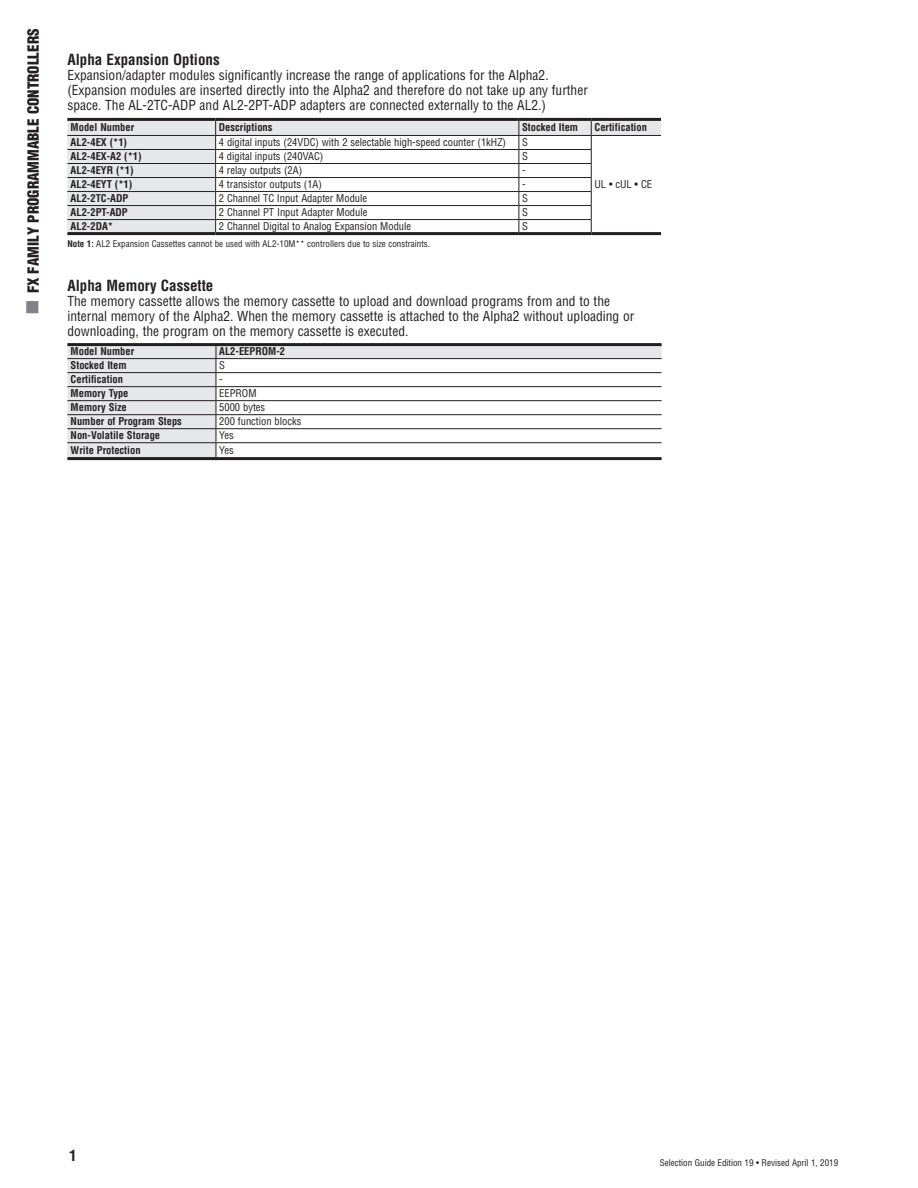
<style>
.page{position:relative;width:918px;height:1188px;background:#fff}
.page>*{position:absolute;margin:0;border:0;box-sizing:border-box;transform-origin:0 0}
.Chart_Headers_10_pt{font:700 condensed 15px "Helvetica LT Std";color:#231f20}
.t1{font:900 condensed 15px "Helvetica LT Std";color:#231f20}
.Chart_Headers_10_pt-2{font:condensed 13.5px/15px "Helvetica LT Std";color:#231f20}
.t2{font:condensed 10.5px "Helvetica LT Std";color:#231f20}
.t3{font:700 condensed 10.5px "Helvetica LT Std";color:#231f20}
.t4{font:condensed 9px "Helvetica LT Std";color:#231f20}
.s1{color:#808285}
.s2{font-weight:700}
</style>
<div class="page">
<div style="left:67px;top:121px;width:594px;height:111px;background:#e6e7e9"></div>
<svg style="left:592px;top:136px;width:69px;height:96px"></svg>
<hr style="left:67px;top:118px;width:149px;height:3px;background:#231f20">
<hr style="left:216px;top:118px;width:303px;height:3px;background:#231f20">
<hr style="left:519px;top:118px;width:72px;height:3px;background:#231f20">
<hr style="left:591px;top:118px;width:70px;height:3px;background:#231f20">
<hr style="left:67px;top:232px;width:149px;height:3px;background:#231f20">
<hr style="left:216px;top:232px;width:303px;height:3px;background:#231f20">
<hr style="left:519px;top:232px;width:72px;height:3px;background:#231f20">
<hr style="left:591px;top:232px;width:70px;height:3px;background:#231f20">
<hr style="left:67px;top:135px;width:149px;height:1px;background:#231f20">
<hr style="left:591px;top:135px;width:70px;height:1px;background:#231f20">
<hr style="left:67px;top:149px;width:149px;height:1px;background:#231f20">
<hr style="left:67px;top:163px;width:149px;height:1px;background:#231f20">
<hr style="left:67px;top:177px;width:149px;height:1px;background:#231f20">
<hr style="left:67px;top:191px;width:149px;height:1px;background:#231f20">
<hr style="left:67px;top:205px;width:149px;height:1px;background:#231f20">
<hr style="left:67px;top:219px;width:149px;height:1px;background:#231f20">
<svg style="left:215px;top:121px;width:377px;height:113px"></svg>
<svg style="left:67px;top:346px;width:595px;height:111px;background:#e3e4e6"></svg>
<svg style="left:217px;top:359px;width:445px;height:98px"></svg>
<hr style="left:67px;top:343px;width:149px;height:3px;background:#231f20">
<hr style="left:216px;top:343px;width:446px;height:3px;background:#231f20">
<hr style="left:67px;top:457px;width:149px;height:3px;background:#231f20">
<hr style="left:216px;top:457px;width:446px;height:3px;background:#231f20">
<hr style="left:67px;top:358px;width:149px;height:1px;background:#231f20">
<hr style="left:216px;top:358px;width:446px;height:1px;background:#231f20">
<hr style="left:67px;top:372px;width:149px;height:1px;background:#231f20">
<hr style="left:216px;top:372px;width:446px;height:1px;background:#231f20">
<hr style="left:67px;top:386px;width:149px;height:1px;background:#231f20">
<hr style="left:216px;top:386px;width:446px;height:1px;background:#231f20">
<hr style="left:67px;top:400px;width:149px;height:1px;background:#231f20">
<hr style="left:216px;top:400px;width:446px;height:1px;background:#231f20">
<hr style="left:67px;top:414px;width:149px;height:1px;background:#231f20">
<hr style="left:216px;top:414px;width:446px;height:1px;background:#231f20">
<hr style="left:67px;top:428px;width:149px;height:1px;background:#231f20">
<hr style="left:216px;top:428px;width:446px;height:1px;background:#231f20">
<hr style="left:67px;top:442px;width:149px;height:1px;background:#231f20">
<hr style="left:216px;top:442px;width:446px;height:1px;background:#231f20">
<svg style="left:216px;top:346px;width:1px;height:111px"></svg>
<p class="t1" style="left:24px;top:315px;width:288px;rotate:-90deg"><span class="s1">■</span> FX FAMILY PROGRAMMABLE CONTROLLERS</p>
<p class="Chart_Headers_10_pt" style="left:67px;top:50px;width:154px">Alpha Expansion Options</p>
<p class="Chart_Headers_10_pt-2" style="left:67px;top:68px;width:522px">Expansion/adapter modules significantly increase the range of applications for the Alpha2. (Expansion modules are inserted directly into the Alpha2 and therefore do not take up any further space. The AL-2TC-ADP and AL2-2PT-ADP adapters are connected externally to the AL2.)</p>
<p class="t3" style="left:71px;top:121px;width:65px">Model Number</p>
<p class="t3" style="left:219px;top:121px;width:55px">Descriptions</p>
<p class="t3" style="left:522px;top:121px;width:57px">Stocked Item</p>
<p class="t3" style="left:594px;top:121px;width:54px">Certification</p>
<p class="t3" style="left:71px;top:136px;width:58px">AL2-4EX (*1)</p>
<p class="t2" style="left:219px;top:136px;width:289px">4 digital inputs (24VDC) with 2 selectable high-speed counter (1kHZ)</p>
<p class="t2" style="left:522px;top:136px;width:7px">S</p>
<p class="t2" style="left:594px;top:178px;width:59px">UL • cUL • CE</p>
<p class="t3" style="left:71px;top:150px;width:73px">AL2-4EX-A2 (*1)</p>
<p class="t2" style="left:219px;top:150px;width:106px">4 digital inputs (240VAC)</p>
<p class="t2" style="left:522px;top:150px;width:7px">S</p>
<p class="t3" style="left:71px;top:164px;width:64px">AL2-4EYR (*1)</p>
<p class="t2" style="left:219px;top:164px;width:85px">4 relay outputs (2A)</p>
<p class="t2" style="left:522px;top:164px;width:5px">-</p>
<p class="t3" style="left:71px;top:178px;width:63px">AL2-4EYT (*1)</p>
<p class="t2" style="left:219px;top:178px;width:105px">4 transistor outputs (1A)</p>
<p class="t2" style="left:522px;top:178px;width:5px">-</p>
<p class="t3" style="left:71px;top:192px;width:59px">AL2-2TC-ADP</p>
<p class="t2" style="left:219px;top:192px;width:150px">2 Channel TC Input Adapter Module</p>
<p class="t2" style="left:522px;top:192px;width:7px">S</p>
<p class="t3" style="left:71px;top:206px;width:59px">AL2-2PT-ADP</p>
<p class="t2" style="left:219px;top:206px;width:150px">2 Channel PT Input Adapter Module</p>
<p class="t2" style="left:522px;top:206px;width:7px">S</p>
<p class="t3" style="left:71px;top:220px;width:44px">AL2-2DA*</p>
<p class="t2" style="left:219px;top:220px;width:194px">2 Channel Digital to Analog Expansion Module</p>
<p class="t2" style="left:522px;top:220px;width:7px">S</p>
<p class="t4" style="left:67px;top:239px;width:364px"><span class="s2">Note 1:</span> AL2 Expansion Cassettes cannot be used with AL2-10M** controllers due to size constraints.</p>
<p class="Chart_Headers_10_pt" style="left:67px;top:276px;width:148px">Alpha Memory Cassette</p>
<p class="Chart_Headers_10_pt-2" style="left:67px;top:293px;width:568px">The memory cassette allows the memory cassette to upload and download programs from and to the internal memory of the Alpha2. When the memory cassette is attached to the Alpha2 without uploading or downloading, the program on the memory cassette is executed.</p>
<p class="t3" style="left:71px;top:345px;width:65px">Model Number</p>
<p class="t3" style="left:219px;top:345px;width:67px">AL2-EEPROM-2</p>
<p class="t3" style="left:71px;top:359px;width:57px">Stocked Item</p>
<p class="t2" style="left:219px;top:359px;width:7px">S</p>
<p class="t3" style="left:71px;top:373px;width:54px">Certification</p>
<p class="t2" style="left:219px;top:373px;width:5px">-</p>
<p class="t3" style="left:71px;top:387px;width:59px">Memory Type</p>
<p class="t2" style="left:219px;top:387px;width:39px">EEPROM</p>
<p class="t3" style="left:71px;top:401px;width:58px">Memory Size</p>
<p class="t2" style="left:219px;top:401px;width:48px">5000 bytes</p>
<p class="t3" style="left:71px;top:415px;width:113px">Number of Program Steps</p>
<p class="t2" style="left:219px;top:415px;width:84px">200 function blocks</p>
<p class="t3" style="left:71px;top:429px;width:91px">Non-Volatile Storage</p>
<p class="t2" style="left:219px;top:429px;width:16px">Yes</p>
<p class="t3" style="left:71px;top:444px;width:71px">Write Protection</p>
<p class="t2" style="left:219px;top:444px;width:16px">Yes</p>
<p class="Chart_Headers_10_pt" style="left:69px;top:1146px;width:9px">1</p>
<p class="t4" style="left:660px;top:1157px;width:180px">Selection Guide Edition 19 • Revised April 1, 2019</p>
</div>
